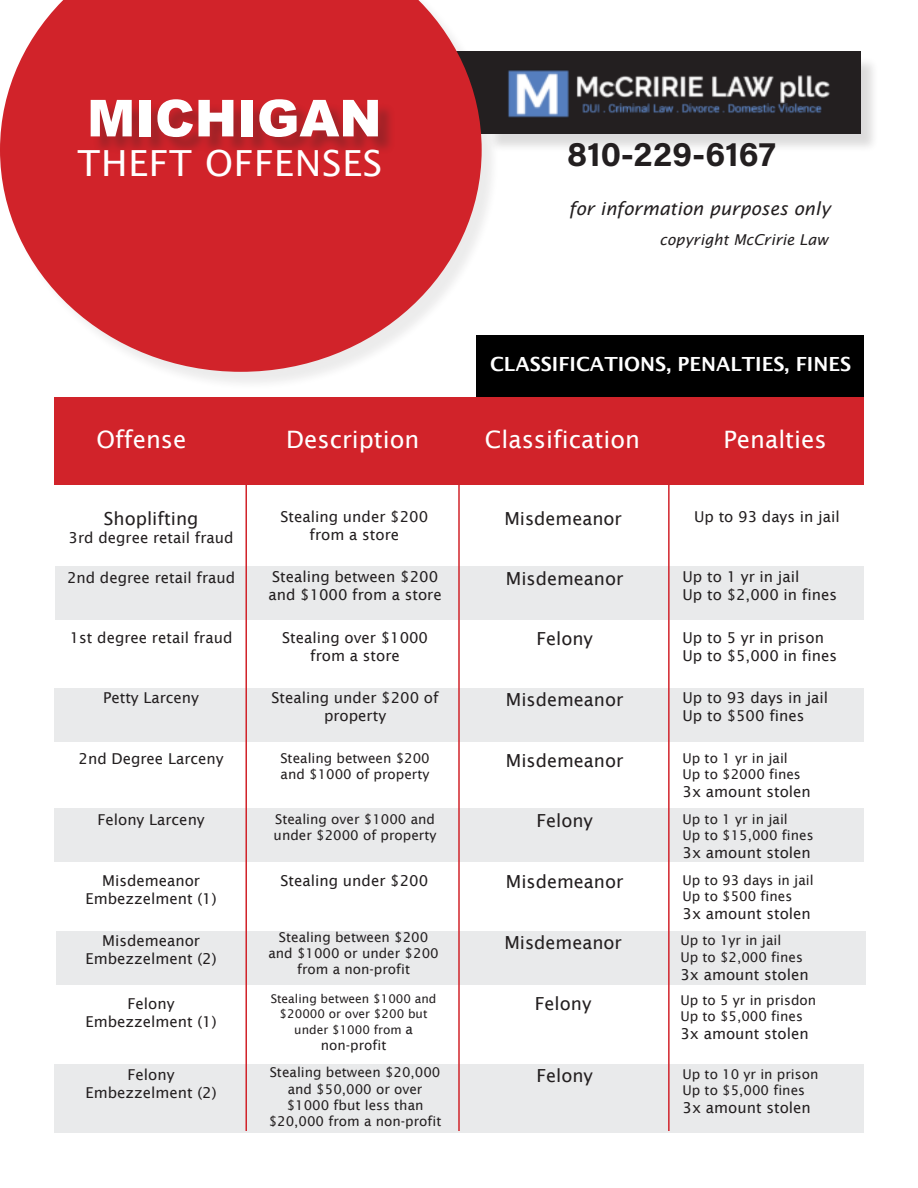
<style>
.page{position:relative;width:918px;height:1188px;background:#fff}
.page>*{position:absolute;margin:0;border:0;box-sizing:border-box;transform-origin:0 0}
.t1{font:900 51px "Arial";color:#fff}
.t2{font:36px "Lucida Sans";letter-spacing:.025em;color:#fff}
.t3{font:34.5px "Acumin Variable Concept";color:#231f20}
.t4{font:24px "Lucida Sans";color:#fff}
.t5{font:600 19.5px "Lucida Sans";color:#fff}
.t6{font:18px "Lucida Sans";color:#231f20}
.t7{font:italic 18px "Lucida Sans";color:#231f20}
.t8{font:15px/18px "Lucida Sans";color:#231f20;text-align:center}
.t9{font:italic 15px "Lucida Sans";color:#231f20}
.t10{font:13.5px/16.2px "Lucida Sans";color:#231f20}
.t11{font:12px/14.4px "Lucida Sans";color:#231f20;text-align:center}
.s1{font-size:13.5px}
</style>
<div class="page">
<div style="left:54px;top:1064px;width:810px;height:68px;background:#e9eaeb"></div>
<div style="left:54px;top:688px;width:810px;height:54px;background:#e9eaeb"></div>
<div style="left:56px;top:931px;width:810px;height:54px;background:#e9eaeb"></div>
<div style="left:54px;top:808px;width:810px;height:54px;background:#e9eaeb"></div>
<div style="left:56px;top:566px;width:808px;height:54px;background:#e9eaeb"></div>
<div style="left:2px;top:0;width:498px;height:390px;background:#231f20;opacity:.09"></div>
<svg style="left:0;top:0;width:482px;height:372px;fill:#d1232a"></svg>
<div style="left:92px;top:102px;width:304px;height:54px;background:#231f20;opacity:.28"></div>
<div style="left:477px;top:335px;width:387px;height:63px;background:#000"></div>
<div style="left:54px;top:398px;width:810px;height:87px;background:#d1232a"></div>
<hr style="left:245px;top:420px;width:2px;height:711px;background:#d1232a">
<hr style="left:458px;top:420px;width:2px;height:711px;background:#d1232a">
<hr style="left:668px;top:420px;width:2px;height:711px;background:#d1232a">
<div style="left:488px;top:56px;width:392px;height:97px;background:#231f20;opacity:.16"></div>
<div style="left:485px;top:54px;width:376px;height:80px;background:#231f20"></div>
<img style="left:508px;top:70px;width:322px;height:48px">
<p class="t1" style="left:87px;top:81px;width:296px">MICHIGAN</p>
<p class="t2" style="left:77px;top:143px;width:306px">THEFT OFFENSES</p>
<p class="t3" style="left:567px;top:131px;width:210px">810-229-6167</p>
<p class="t7" style="left:569px;top:198px;width:263px">for information purposes only</p>
<p class="t9" style="left:660px;top:231px;width:170px">copyright McCririe Law</p>
<p class="t5" style="left:490px;top:353px;width:363px">CLASSIFICATIONS, PENALTIES, FINES</p>
<p class="t4" style="left:96px;top:425px;width:92px">Offense</p>
<p class="t4" style="left:286px;top:425px;width:135px">Description</p>
<p class="t4" style="left:485px;top:425px;width:157px">Classification</p>
<p class="t4" style="left:724px;top:425px;width:105px">Penalties</p>
<p class="t6" style="left:104px;top:508px;width:96px">Shoplifting</p>
<p class="t8" style="left:69px;top:528px;width:167px">3rd degree retail fraud</p>
<p class="t8" style="left:67px;top:568px;width:170px">2nd degree retail fraud</p>
<p class="t8" style="left:70px;top:629px;width:164px">1st degree retail fraud</p>
<p class="t8" style="left:103px;top:689px;width:98px">Petty Larceny</p>
<p class="t8" style="left:79px;top:750px;width:147px">2nd Degree Larceny</p>
<p class="t8" style="left:97px;top:811px;width:109px">Felony Larceny</p>
<p class="t8" style="left:102px;top:871px;width:99px">Misdemeanor</p>
<p class="t8" style="left:86px;top:889px;width:133px">Embezzelment (1)</p>
<p class="t8" style="left:102px;top:932px;width:99px">Misdemeanor</p>
<p class="t8" style="left:86px;top:950px;width:133px">Embezzelment (2)</p>
<p class="t8" style="left:128px;top:994px;width:49px">Felony</p>
<p class="t8" style="left:86px;top:1012px;width:133px">Embezzelment (1)</p>
<p class="t8" style="left:128px;top:1066px;width:49px">Felony</p>
<p class="t8" style="left:86px;top:1084px;width:133px">Embezzelment (2)</p>
<p class="t8" style="left:281px;top:508px;width:149px">Stealing under $200 from a store</p>
<p class="t8" style="left:268px;top:568px;width:175px;text-align:left">Stealing between $200 and $1000 from a store</p>
<p class="t8" style="left:282px;top:629px;width:148px">Stealing over $1000 from a store</p>
<p class="t8" style="left:272px;top:689px;width:169px">Stealing under $200 of property</p>
<p class="t10" style="left:280px;top:750px;width:151px">Stealing between $200 and $1000 of property</p>
<p class="t10" style="left:274px;top:811px;width:164px">Stealing over $1000 and under $2000 of property</p>
<p class="t8" style="left:281px;top:871px;width:149px">Stealing under $200</p>
<p class="t10" style="left:268px;top:929px;width:172px;text-align:center">Stealing between $200 and $1000 or under $200 from a non-profit</p>
<p class="t11" style="left:271px;top:992px;width:167px">Stealing between $1000 and $20000 or over $200 but</p>
<p class="t11" style="left:294px;top:1022px;width:120px">under $1000 from <span class="s1">a</span></p>
<p class="t10" style="left:321px;top:1037px;width:67px">non-profit</p>
<p class="t10" style="left:269px;top:1064px;width:174px;text-align:center">Stealing between $20,000 and $50,000 or over $1000 fbut less than $20,000 from a non-profit</p>
<p class="t6" style="left:504px;top:508px;width:119px">Misdemeanor</p>
<p class="t6" style="left:506px;top:568px;width:119px">Misdemeanor</p>
<p class="t6" style="left:536px;top:629px;width:58px">Felony</p>
<p class="t6" style="left:506px;top:689px;width:119px">Misdemeanor</p>
<p class="t6" style="left:506px;top:750px;width:119px">Misdemeanor</p>
<p class="t6" style="left:536px;top:811px;width:58px">Felony</p>
<p class="t6" style="left:506px;top:871px;width:119px">Misdemeanor</p>
<p class="t6" style="left:504px;top:932px;width:119px">Misdemeanor</p>
<p class="t6" style="left:535px;top:993px;width:58px">Felony</p>
<p class="t6" style="left:536px;top:1066px;width:58px">Felony</p>
<p class="t8" style="left:694px;top:508px;width:147px">Up to 93 days in jail</p>
<p class="t8" style="left:683px;top:568px;width:118px">Up to 1 yr in jail</p>
<p class="t8" style="left:683px;top:586px;width:156px">Up to $2,000 in fines</p>
<p class="t8" style="left:683px;top:629px;width:143px">Up to 5 yr in prison</p>
<p class="t8" style="left:683px;top:647px;width:156px">Up to $5,000 in fines</p>
<p class="t8" style="left:683px;top:689px;width:147px">Up to 93 days in jail</p>
<p class="t8" style="left:683px;top:707px;width:123px">Up to $500 fines</p>
<p class="t10" style="left:683px;top:750px;width:107px">Up to 1 yr in jail</p>
<p class="t10" style="left:683px;top:766px;width:120px">Up to $2000 fines</p>
<p class="t8" style="left:683px;top:783px;width:130px">3x amount stolen</p>
<p class="t10" style="left:683px;top:811px;width:107px">Up to 1 yr in jail</p>
<p class="t10" style="left:683px;top:827px;width:133px">Up to $15,000 fines</p>
<p class="t8" style="left:683px;top:844px;width:130px">3x amount stolen</p>
<p class="t10" style="left:683px;top:872px;width:133px">Up to 93 days in jail</p>
<p class="t10" style="left:683px;top:888px;width:111px">Up to $500 fines</p>
<p class="t8" style="left:683px;top:904px;width:130px">3x amount stolen</p>
<p class="t10" style="left:680px;top:932px;width:102px">Up to 1yr in jail</p>
<p class="t10" style="left:680px;top:949px;width:124px">Up to $2,000 fines</p>
<p class="t8" style="left:680px;top:965px;width:130px">3x amount stolen</p>
<p class="t10" style="left:680px;top:992px;width:137px">Up to 5 yr in prisdon</p>
<p class="t10" style="left:680px;top:1008px;width:124px">Up to $5,000 fines</p>
<p class="t8" style="left:680px;top:1024px;width:130px">3x amount stolen</p>
<p class="t10" style="left:683px;top:1066px;width:137px">Up to 10 yr in prison</p>
<p class="t10" style="left:683px;top:1082px;width:124px">Up to $5,000 fines</p>
<p class="t8" style="left:683px;top:1099px;width:130px">3x amount stolen</p>
</div>
